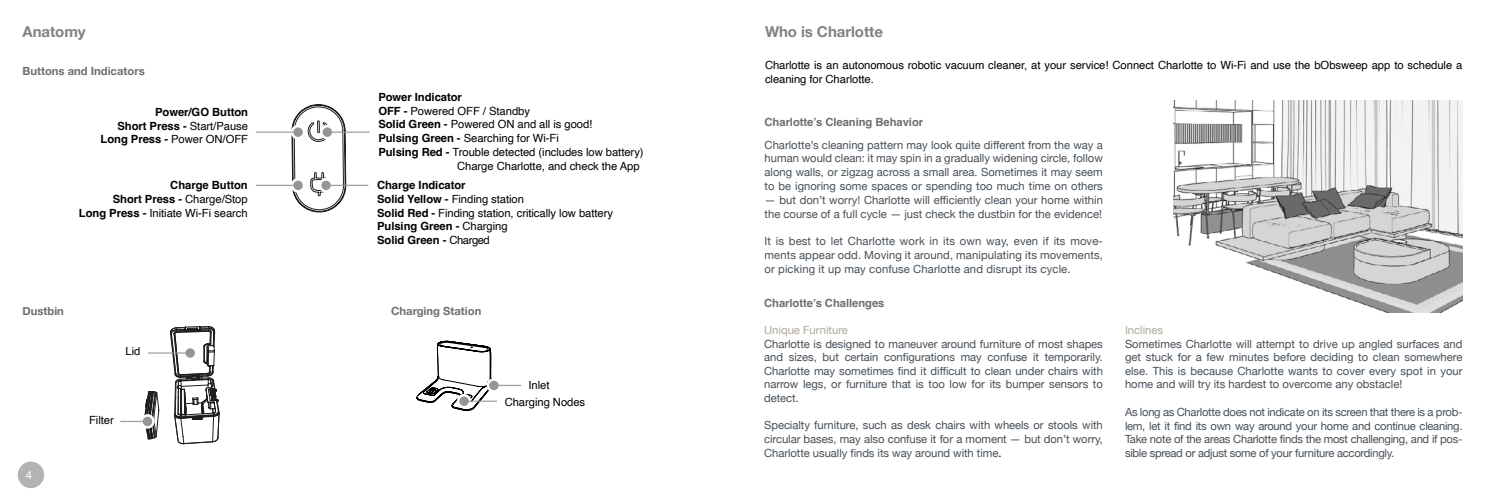
<style>
.page{position:relative;width:1485px;height:502px;background:#fff}
.page>*{position:absolute;margin:0;border:0;box-sizing:border-box;transform-origin:0 0}
.t1{font:700 15px "Helvetica Neue";letter-spacing:-.005em;color:#81837e}
.t2{font:11.25px/13.8px "Helvetica Neue";color:#454f58;text-align:justify}
.t3{font:11.25px/13.8px "Helvetica";letter-spacing:-.005em;color:#000}
.t4{font:700 11.25px "Helvetica";letter-spacing:-.005em;color:#000}
.t5{font:700 11.25px "Helvetica";letter-spacing:-.005em;color:#6d6e71}
.t6{font:700 11.25px "Helvetica Neue";color:#6d6e71}
.t7{font:11.25px "Helvetica Neue";color:#ada89c}
.t8{font:11.25px "Helvetica Neue";color:#fff}
.s1{font-weight:400}
.s2{font-weight:700}
.s3{font-weight:700;color:#000101}
.s4{color:#000}
</style>
<div class="page">
<div style="left:18px;top:461px;width:26px;height:26px;background:#b3b4b1;border-radius:50%"></div>
<img style="left:1174px;top:101px;width:288px;height:211px">
<svg style="left:120px;top:326px;width:99px;height:117px"></svg>
<svg style="left:184px;top:347px;width:12px;height:12px"></svg>
<div style="left:183px;top:345px;width:14px;height:15px;border:2px solid #fff;border-radius:50%"></div>
<hr style="left:148px;top:352px;width:39px;height:1px;background:#939598">
<svg style="left:416px;top:340px;width:105px;height:70px"></svg>
<svg style="left:292px;top:104px;width:54px;height:108px"></svg>
<div style="left:292px;top:126px;width:12px;height:12px;background:#939598;border-radius:50%"></div>
<div style="left:291px;top:125px;width:14px;height:14px;border:2px solid #fff;border-radius:50%"></div>
<hr style="left:256px;top:131px;width:39px;height:2px;background:#939598">
<div style="left:292px;top:179px;width:12px;height:12px;background:#939598;border-radius:50%"></div>
<div style="left:291px;top:178px;width:14px;height:14px;border:2px solid #fff;border-radius:50%"></div>
<hr style="left:256px;top:184px;width:39px;height:2px;background:#939598">
<svg style="left:321px;top:126px;width:12px;height:12px"></svg>
<div style="left:320px;top:125px;width:15px;height:14px;border:2px solid #fff;border-radius:50%"></div>
<hr style="left:331px;top:131px;width:39px;height:2px;background:#939598">
<div style="left:320px;top:179px;width:12px;height:12px;background:#939598;border-radius:50%"></div>
<div style="left:319px;top:178px;width:14px;height:14px;border:2px solid #fff;border-radius:50%"></div>
<hr style="left:329px;top:184px;width:39px;height:2px;background:#939598">
<p class="t1" style="left:22px;top:20px;width:65px">Anatomy</p>
<p class="t6" style="left:22px;top:62px;width:124px">Buttons and Indicators</p>
<p class="t4" style="left:155px;top:105px;width:94px">Power/GO Button</p>
<p class="t4" style="left:117px;top:119px;width:132px">Short Press - <span class="s1">Start/Pause</span></p>
<p class="t3" style="left:101px;top:133px;width:149px"><span class="s2">Long Press -</span> Power ON/OFF</p>
<p class="t4" style="left:170px;top:178px;width:79px">Charge Button</p>
<p class="t4" style="left:113px;top:192px;width:136px">Short Press - <span class="s1">Charge/Stop</span></p>
<p class="t3" style="left:79px;top:206px;width:170px"><span class="s2">Long Press -</span> Initiate Wi-Fi search</p>
<p class="t4" style="left:378px;top:90px;width:85px">Power Indicator</p>
<p class="t3" style="left:378px;top:104px;width:153px"><span class="s2">OFF -</span> Powered OFF / Standby</p>
<p class="t3" style="left:378px;top:118px;width:216px"><span class="s2">Solid Green -</span> Powered ON and all is good!</p>
<p class="t3" style="left:378px;top:131px;width:182px"><span class="s2">Pulsing Green -</span> Searching for Wi-Fi</p>
<p class="t3" style="left:378px;top:145px;width:267px"><span class="s2">Pulsing Red -</span> Trouble detected (includes low battery)</p>
<p class="t3" style="left:457px;top:159px;width:184px">Charge Charlotte, and check the App</p>
<p class="t4" style="left:377px;top:178px;width:90px">Charge Indicator</p>
<p class="t3" style="left:377px;top:192px;width:148px"><span class="s3">Solid Yellow -</span> Finding station</p>
<p class="t3" style="left:377px;top:206px;width:237px"><span class="s3">Solid Red -</span> Finding station, critically low battery</p>
<p class="t4" style="left:377px;top:219px;width:132px">Pulsing Green - <span class="s1">Charging</span></p>
<p class="t4" style="left:377px;top:233px;width:114px">Solid Green - <span class="s1">Charged</span></p>
<p class="t6" style="left:22px;top:302px;width:43px">Dustbin</p>
<p class="t6" style="left:391px;top:302px;width:92px">Charging Station</p>
<p class="t8" style="left:26px;top:467px;width:8px">4</p>
<p class="t3" style="left:126px;top:344px;width:16px">Lid</p>
<p class="t3" style="left:89px;top:413px;width:26px">Filter</p>
<p class="t3" style="left:529px;top:378px;width:23px">Inlet</p>
<p class="t3" style="left:505px;top:395px;width:82px">Charging Nodes</p>
<p class="t1" style="left:765px;top:20px;width:120px">Who is Charlotte</p>
<p class="t3" style="left:765px;top:58px;width:699px">Charlotte is an autonomous robotic vacuum cleaner, at your service! Connect Charlotte to Wi-Fi and use the bObsweep app to schedule a cleaning for Charlotte.</p>
<p class="t5" style="left:765px;top:115px;width:160px">Charlotte’s Cleaning Behavior</p>
<p class="t2" style="left:765px;top:138px;width:340px">Charlotte’s cleaning pattern may look quite different from the way a human would clean: it may spin in a gradually widening circle, follow along walls, or zigzag across a small area. Sometimes it may seem to be ignoring some spaces or spending too much time on others</p>
<p class="t2" style="left:765px;top:193px;width:340px">— but don’t worry! Charlotte will efficiently clean your home within the course of a full cycle — just check the dustbin for the evidence!</p>
<p class="t2" style="left:765px;top:234px;width:340px">It is best to let Charlotte work in its own way, even if its move&shy;ments appear odd. Moving it around, manipulating its movements, or picking it up may confuse Charlotte and disrupt its cycle.</p>
<p class="t5" style="left:764px;top:295px;width:122px">Charlotte’s Challenges</p>
<p class="t7" style="left:764px;top:321px;width:85px">Unique Furniture</p>
<p class="t2" style="left:764px;top:337px;width:340px">Charlotte is designed to maneuver around furniture of most shapes and sizes, but certain configurations may confuse it temporarily.<br>Charlotte may sometimes find it difficult to clean under chairs with narrow legs, or furniture that is too low for its bumper sensors to detect.</p>
<p class="t2" style="left:764px;top:418px;width:340px">Specialty furniture, such as desk chairs with wheels or stools with circular bases, may also confuse it for a moment — but don’t worry, Charlotte usually finds its way around with time<span class="s4">.</span></p>
<p class="t7" style="left:1125px;top:322px;width:40px">Inclines</p>
<p class="t2" style="left:1125px;top:337px;width:339px">Sometimes Charlotte will attempt to drive up angled surfaces and get stuck for a few minutes before deciding to clean somewhere else. This is because Charlotte wants to cover every spot in your home and will try its hardest to overcome any obstacle!</p>
<p class="t2" style="left:1125px;top:405px;width:339px">As long as Charlotte does not indicate on its screen that there is a prob&shy;lem, let it find its own way around your home and continue cleaning.<br>Take note of the areas Charlotte finds the most challenging, and if pos&shy;sible spread or adjust some of your furniture accordingly.</p>
</div>
